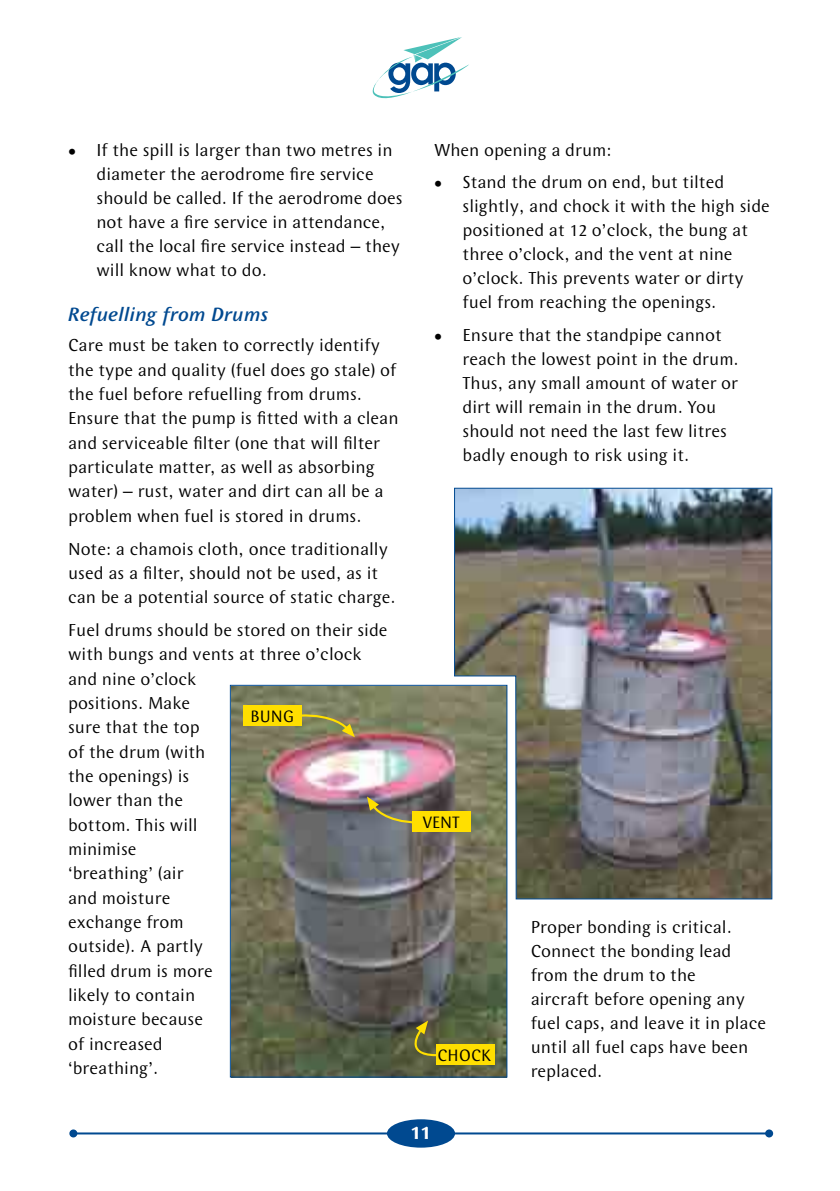
<style>
.page{position:relative;width:840px;height:1191px;background:#fff}
.page>*{position:absolute;margin:0;border:0;box-sizing:border-box;transform-origin:0 0}
.Sub_3_Blue_Italic{font:italic 500 20px "Wunderlich";color:#004990}
.t1{font:700 20px "Wunderlich";color:#fff}
.Body{font:18px/24.4px "Wunderlich";color:#000}
.Body_Bullet{font:18px/24px "Wunderlich";color:#000}
.t2{font:17.2px "Wunderlich";color:#000}
</style>
<div class="page">
<svg style="left:372px;top:37px;width:97px;height:61px"></svg>
<img style="left:453px;top:487px;width:319px;height:413px">
<hr style="left:73px;top:1132px;width:695px;height:2px;background:#004990">
<div style="left:69px;top:1129px;width:8px;height:8px;background:#004990;border-radius:50%"></div>
<svg style="left:764px;top:1129px;width:8px;height:8px"></svg>
<div style="left:387px;top:1119px;width:68px;height:28px;background:#004990;border-radius:50%"></div>
<img style="left:232px;top:687px;width:273px;height:388px">
<div style="left:243px;top:705px;width:59px;height:21px;background:#ffdf00"></div>
<div style="left:411px;top:811px;width:59px;height:21px;background:#ffdf00"></div>
<div style="left:435px;top:1044px;width:59px;height:21px;background:#ffdf00"></div>
<svg style="left:297px;top:713px;width:57px;height:24px"></svg>
<svg style="left:367px;top:796px;width:53px;height:28px"></svg>
<svg style="left:402px;top:1020px;width:36px;height:37px"></svg>
<div style="left:230px;top:685px;width:277px;height:392px;border:1px solid #004990"></div>
<p class="Body_Bullet" style="left:96px;top:138px;width:307px;text-indent:-28px">• If the spill is larger than two metres in diameter the aerodrome fire service should be called. If the aerodrome does not have a fire service in attendance, call the local fire service instead – they will know what to do.</p>
<p class="Sub_3_Blue_Italic" style="left:68px;top:303px;width:202px">Refuelling from Drums</p>
<p class="Body" style="left:68px;top:333px;width:332px">Care must be taken to correctly identify the type and quality (fuel does go stale) of the fuel before refuelling from drums.<br>Ensure that the pump is fitted with a clean and serviceable filter (one that will filter particulate matter, as well as absorbing water) – rust, water and dirt can all be a problem when fuel is stored in drums.</p>
<p class="Body" style="left:68px;top:536px;width:329px">Note: a chamois cloth, once traditionally used as a filter, should not be used, as it can be a potential source of static charge.</p>
<p class="Body" style="left:68px;top:618px;width:321px">Fuel drums should be stored on their side with bungs and vents at three o’clock and nine o’clock<br>positions. Make<br>sure that the top<br>of the drum (with<br>the openings) is<br>lower than the<br>bottom. This will<br>minimise<br>‘breathing’ (air<br>and moisture<br>exchange from<br>outside). A partly<br>filled drum is more<br>likely to contain<br>moisture because<br>of increased<br>‘breathing’.</p>
<p class="t2" style="left:250px;top:706px;width:45px">BUNG</p>
<p class="Body" style="left:434px;top:137px;width:179px">When opening a drum:</p>
<p class="Body_Bullet" style="left:462px;top:170px;width:308px;text-indent:-28px">• Stand the drum on end, but tilted slightly, and chock it with the high side positioned at 12 o’clock, the bung at three o’clock, and the vent at nine o’clock. This prevents water or dirty fuel from reaching the openings.</p>
<p class="Body_Bullet" style="left:462px;top:323px;width:277px;text-indent:-28px">• Ensure that the standpipe cannot reach the lowest point in the drum.<br>Thus, any small amount of water or dirt will remain in the drum. You should not need the last few litres badly enough to risk using it.</p>
<p class="t2" style="left:422px;top:813px;width:39px">VENT</p>
<p class="t2" style="left:437px;top:1045px;width:55px">CHOCK</p>
<p class="Body" style="left:530px;top:915px;width:237px">Proper bonding is critical.<br>Connect the bonding lead from the drum to the<br>aircraft before opening any fuel caps, and leave it in place until all fuel caps have been replaced.</p>
<p class="t1" style="left:410px;top:1121px;width:21px">11</p>
</div>
